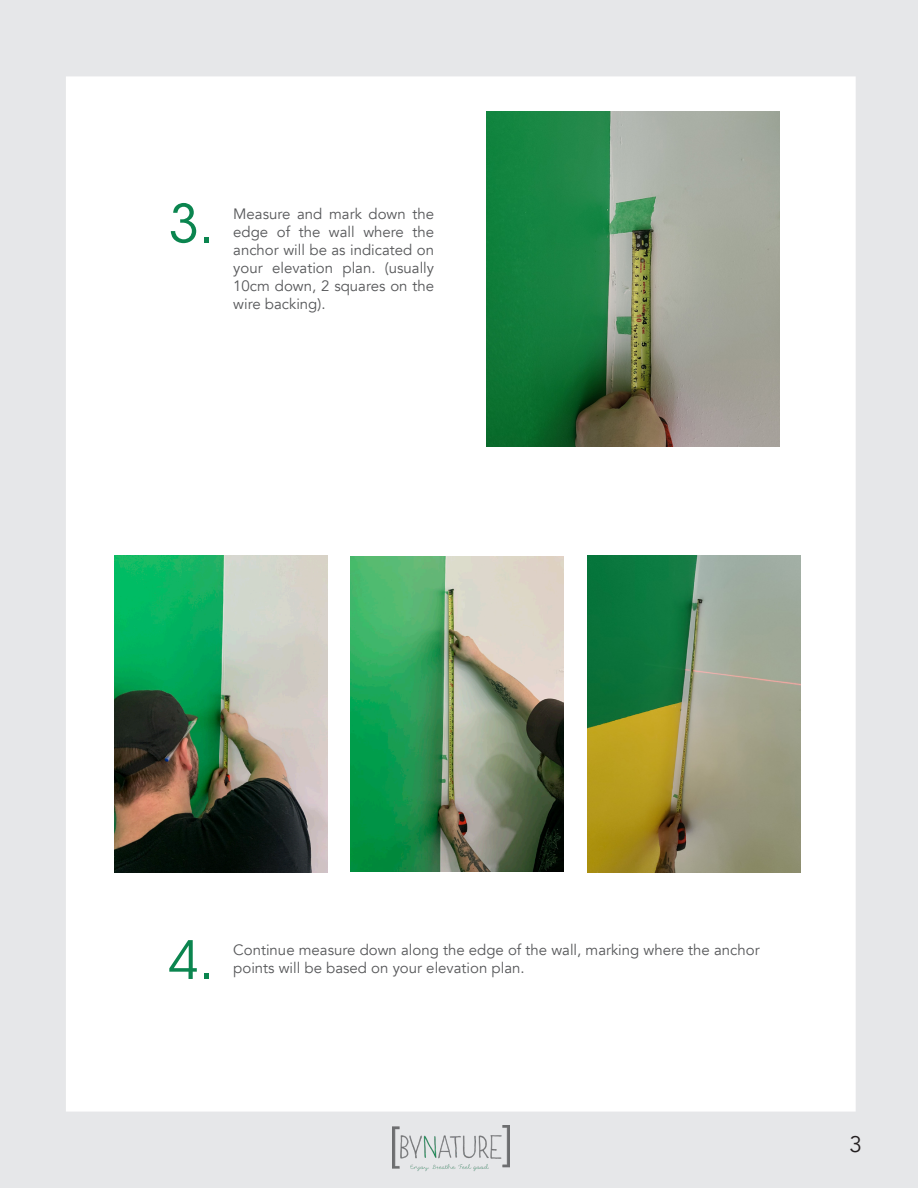
<style>
.page{position:relative;width:918px;height:1188px;background:#e6e7e9}
.page>*{position:absolute;margin:0;border:0;box-sizing:border-box;transform-origin:0 0}
.t1{font:52.5px "ITC Avant Garde Std";color:#0b854f}
.t2{font:22.5px "Avenir";color:#231f20}
.t3{font:15px/18px "Avenir";color:#57585a;text-align:justify}
</style>
<div class="page">
<div style="left:66px;top:76px;width:790px;height:1036px;background:#fff"></div>
<img style="left:393px;top:1126px;width:117px;height:45px">
<img style="left:486px;top:111px;width:294px;height:336px">
<img style="left:114px;top:555px;width:213px;height:318px">
<img style="left:351px;top:556px;width:213px;height:316px">
<img style="left:587px;top:555px;width:214px;height:318px">
<p class="t1" style="left:169px;top:192px;width:47px">3.</p>
<p class="t3" style="left:233px;top:205px;width:202px">Measure and mark down the edge of the wall where the anchor will be as indicated on your elevation plan. (usually 10cm down, 2 squares on the wire backing).</p>
<p class="t1" style="left:169px;top:928px;width:47px">4.</p>
<p class="t3" style="left:233px;top:941px;width:528px">Continue measure down along the edge of the wall, marking where the anchor points will be based on your elevation plan.</p>
<h2 class="t2" style="left:849px;top:1131px;width:14px">3</h2>
</div>
